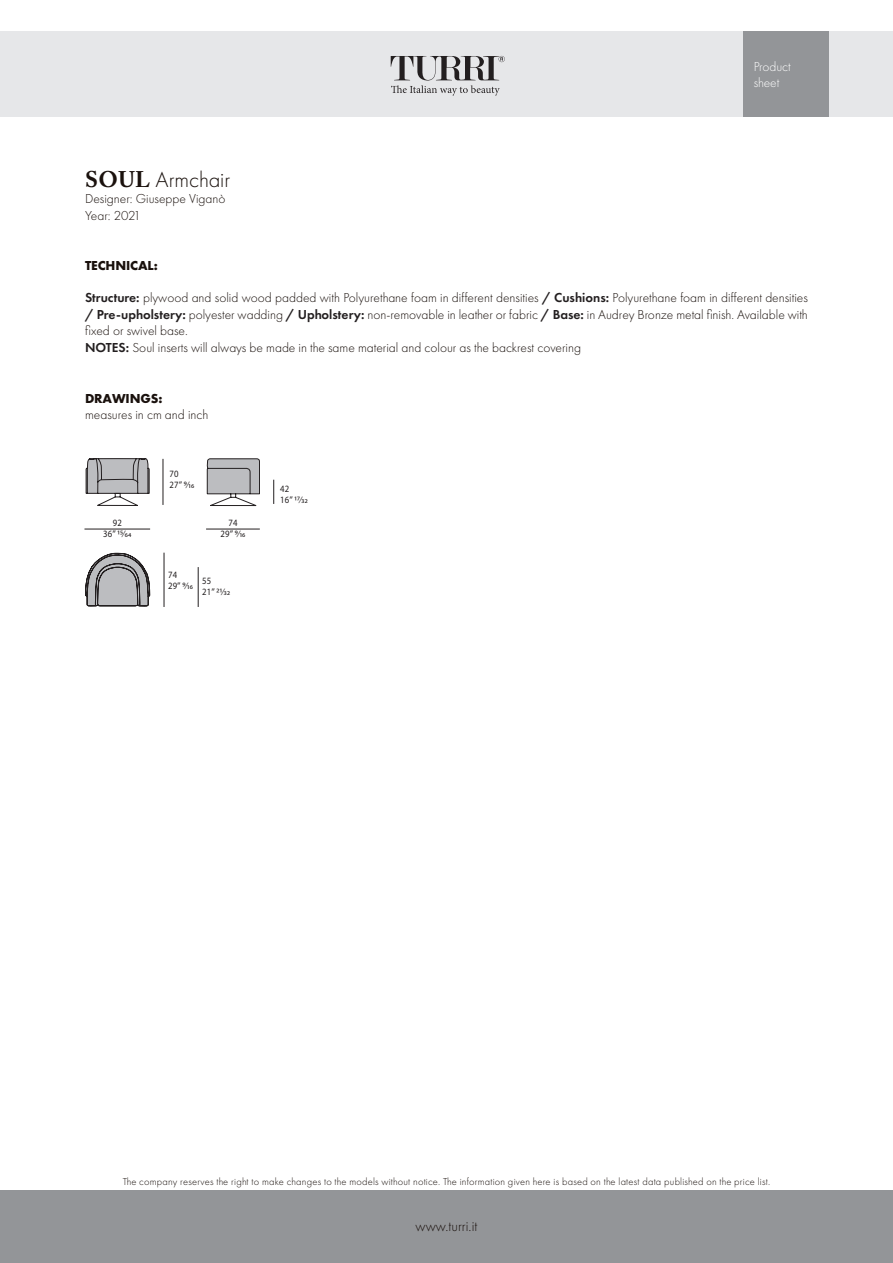
<style>
.page{position:relative;width:893px;height:1263px;background:#fff}
.page>*{position:absolute;margin:0;border:0;box-sizing:border-box;transform-origin:0 0}
.t1{font:300 22.5px "Futura PT";color:#1a110d}
.t2{font:300 15px "Futura PT";color:#1a110d}
.t3{font:300 13.5px/16.4px "Futura PT";color:#1a110d;text-align:justify}
.t4{font:700 13.5px "Futura PT";letter-spacing:-.01em;color:#1a110d}
.t5{font:300 13.5px/16.2px "Futura PT";color:#fff}
.t6{font:300 13.5px "Futura PT";letter-spacing:-.02em;color:#1a110d}
.t7{font:300 10.5px "Futura PT";letter-spacing:.02em;color:#1a110d}
.t8{font:9.6px "Myriad Pro";letter-spacing:.025em;color:#231f20;scale:.9 1}
.s1{font-family:"Adobe Caslon Pro";font-weight:700}
.s2{font-weight:600;color:#231f20}
</style>
<div class="page">
<div style="left:0;top:32px;width:893px;height:85px;background:#e6e7e9"></div>
<div style="left:0;top:1191px;width:893px;height:72px;background:#939598"></div>
<div style="left:743px;top:32px;width:85px;height:85px;background:#939598"></div>
<svg style="left:391px;top:56px;width:114px;height:40px"></svg>
<hr style="left:84px;top:529px;width:66px;height:1px;background:#231f20">
<hr style="left:206px;top:529px;width:54px;height:1px;background:#231f20">
<svg style="left:273px;top:480px;width:1px;height:24px"></svg>
<svg style="left:85px;top:458px;width:65px;height:48px"></svg>
<svg style="left:85px;top:552px;width:66px;height:54px"></svg>
<svg style="left:206px;top:458px;width:54px;height:49px"></svg>
<hr style="left:164px;top:553px;width:1px;height:54px;background:#231f20">
<hr style="left:198px;top:567px;width:1px;height:40px;background:#231f20">
<hr style="left:163px;top:459px;width:1px;height:46px;background:#231f20">
<p class="t1" style="left:85px;top:167px;width:147px"><span class="s1">SOUL</span> Armchair</p>
<p class="t3" style="left:85px;top:191px;width:142px">Designer: Giuseppe Viganò</p>
<p class="t6" style="left:85px;top:207px;width:57px">Year: 2021</p>
<p class="t5" style="left:754px;top:58px;width:39px">Product sheet</p>
<p class="t4" style="left:85px;top:256px;width:74px">TECHNICAL:</p>
<p class="t3" style="left:85px;top:290px;width:724px"><span class="s2">Structure:</span> plywood and solid wood padded with Polyurethane foam in different densities <span class="s2">/ Cushions:</span> Polyurethane foam in different densities <span class="s2">/ Pre-upholstery:</span> polyester wadding <span class="s2">/ Upholstery:</span> non-removable in leather or fabric <span class="s2">/ Base:</span> in Audrey Bronze metal finish. Available with fixed or swivel base.</p>
<p class="t3" style="left:85px;top:339px;width:498px"><span class="s2">NOTES:</span> Soul inserts will always be made in the same material and colour as the backrest covering</p>
<p class="t4" style="left:85px;top:389px;width:79px">DRAWINGS:</p>
<p class="t3" style="left:85px;top:406px;width:125px">measures in cm and inch</p>
<p class="t8" style="left:113px;top:517px;width:12px">92</p>
<p class="t8" style="left:103px;top:528px;width:33px">36” 15/64</p>
<p class="t8" style="left:169px;top:468px;width:12px">70</p>
<p class="t8" style="left:169px;top:479px;width:29px">27” 9/16</p>
<p class="t8" style="left:228px;top:517px;width:12px">74</p>
<p class="t8" style="left:220px;top:528px;width:29px">29” 9/16</p>
<p class="t8" style="left:168px;top:569px;width:12px">74</p>
<p class="t8" style="left:168px;top:580px;width:29px">29” 9/16</p>
<p class="t8" style="left:202px;top:575px;width:12px">55</p>
<p class="t8" style="left:202px;top:586px;width:32px">21” 21/32</p>
<p class="t8" style="left:280px;top:483px;width:12px">42</p>
<p class="t8" style="left:280px;top:494px;width:32px">16” 17/32</p>
<p class="t7" style="left:123px;top:1175px;width:649px">The company reserves the right to make changes to the models without notice. The information given here is based on the latest data published on the price list.</p>
<p class="t2" style="left:416px;top:1218px;width:63px">www.turri.it</p>
</div>
